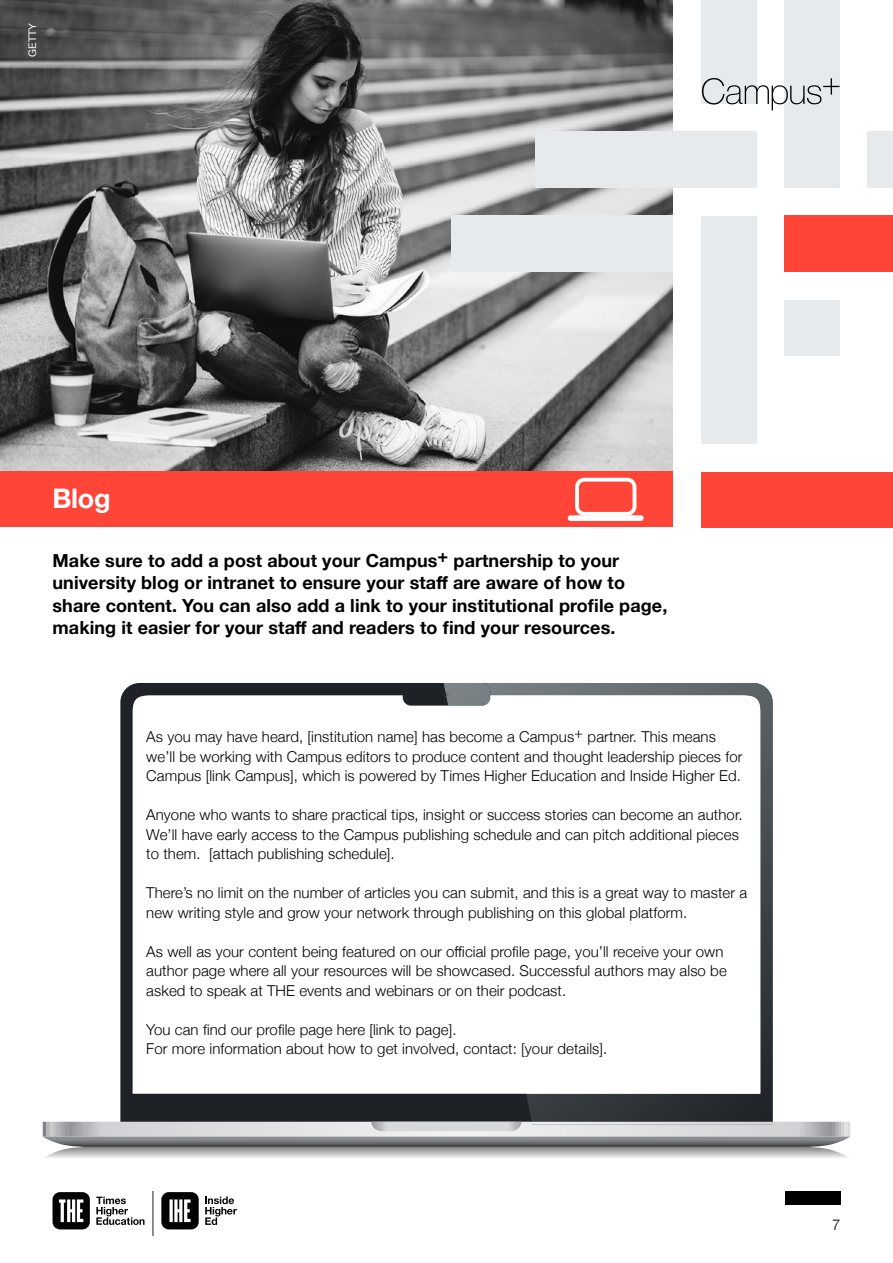
<style>
.page{position:relative;width:893px;height:1263px;background:#fff}
.page>*{position:absolute;margin:0;border:0;box-sizing:border-box;transform-origin:0 0}
.t1{font:700 27px "Helvetica Neue";color:#fff}
.t2{font:700 18px/22.5px "Helvetica Neue";letter-spacing:.005em;color:#000}
.t3{font:300 15px/19.5px "Helvetica Neue";letter-spacing:.005em;color:#000}
.t4{font:10.5px "Helvetica Neue";letter-spacing:.005em;color:#fff}
</style>
<div class="page">
<div style="left:785px;top:1191px;width:55px;height:13px;background:#000"></div>
<svg style="left:53px;top:1192px;width:37px;height:37px"></svg>
<svg style="left:96px;top:1196px;width:49px;height:29px"></svg>
<hr style="left:153px;top:1185px;width:1px;height:51px;background:#1d1f1d">
<svg style="left:161px;top:1192px;width:38px;height:37px"></svg>
<svg style="left:205px;top:1196px;width:32px;height:29px"></svg>
<img style="left:0;top:0;width:673px;height:471px">
<div style="left:784px;top:0;width:56px;height:188px;background:#e7eaec"></div>
<div style="left:701px;top:0;width:55px;height:104px;background:#e7eaec"></div>
<div style="left:701px;top:216px;width:55px;height:227px;background:#e7eaec"></div>
<div style="left:784px;top:300px;width:56px;height:56px;background:#e7eaec"></div>
<div style="left:867px;top:132px;width:26px;height:56px;background:#e7eaec"></div>
<div style="left:451px;top:216px;width:222px;height:56px;background:#e7eaec"></div>
<div style="left:784px;top:216px;width:109px;height:56px;background:#fe4537"></div>
<div style="left:535px;top:132px;width:221px;height:56px;background:#e7eaec"></div>
<svg style="left:43px;top:683px;width:807px;height:475px"></svg>
<div style="left:702px;top:472px;width:191px;height:56px;background:#fe4537"></div>
<div style="left:0;top:471px;width:673px;height:55px;background:#fe4537"></div>
<svg style="left:702px;top:78px;width:137px;height:32px"></svg>
<div style="left:570px;top:515px;width:71px;height:6px;background:#fff"></div>
<div style="left:575px;top:478px;width:61px;height:38px;border:4px solid #fff;border-radius:7px"></div>
<p class="t4" style="left:25px;top:57px;width:35px;rotate:-90deg">GETTY</p>
<h1 class="t1" style="left:53px;top:478px;width:60px">Blog</h1>
<p class="t2" style="left:53px;top:550px;width:616px">Make sure to add a post about your Campus+ partnership to your university blog or intranet to ensure your staff are aware of how to share content. You can also add a link to your institutional profile page, making it easier for your staff and readers to find your resources.</p>
<p class="t3" style="left:146px;top:726px;width:598px">As you may have heard, [institution name] has become a Campus+ partner. This means we’ll be working with Campus editors to produce content and thought leadership pieces for<br>Campus [link Campus], which is powered by Times Higher Education and Inside Higher Ed.</p>
<p class="t3" style="left:146px;top:804px;width:598px">Anyone who wants to share practical tips, insight or success stories can become an author.<br>We’ll have early access to the Campus publishing schedule and can pitch additional pieces to them. [attach publishing schedule].</p>
<p class="t3" style="left:146px;top:882px;width:603px">There’s no limit on the number of articles you can submit, and this is a great way to master a new writing style and grow your network through publishing on this global platform.</p>
<p class="t3" style="left:146px;top:941px;width:582px">As well as your content being featured on our official profile page, you’ll receive your own author page where all your resources will be showcased. Successful authors may also be asked to speak at THE events and webinars or on their podcast.</p>
<p class="t3" style="left:146px;top:1019px;width:463px">You can find our profile page here [link to page].<br>For more information about how to get involved, contact: [your details].</p>
<p class="t3" style="left:832px;top:1214px;width:10px">7</p>
</div>
